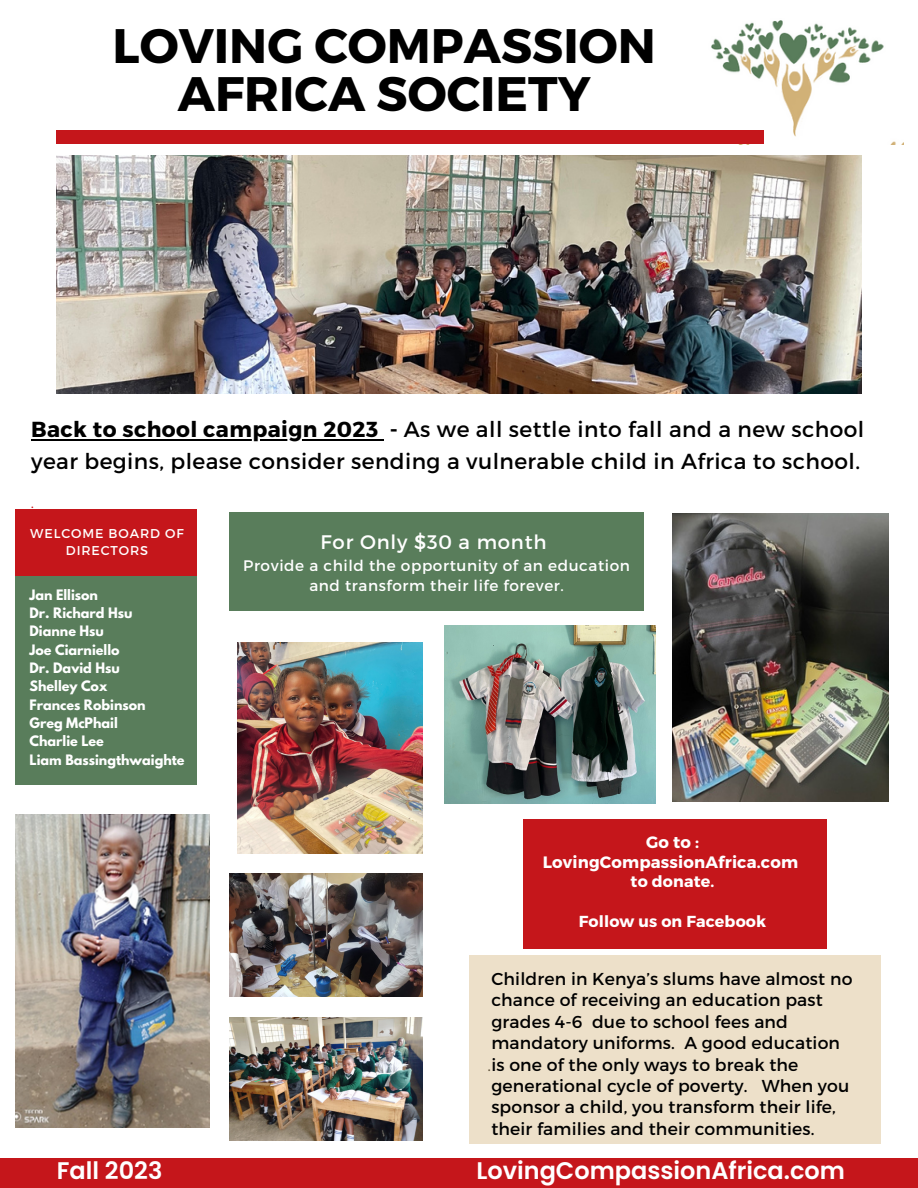
<style>
.page{position:relative;width:918px;height:1188px;background:#fff}
.page>*{position:absolute;margin:0;border:0;box-sizing:border-box;transform-origin:0 0}
.t1{font:700 48.45px/48.3px "Montserrat";color:#000;text-align:center}
.t2{font:600 24px "Poppins";color:#fff}
.t3{font:21.75px/32px "Montserrat";letter-spacing:.02em;color:#000}
.t4{font:19.65px "Montserrat";letter-spacing:.04em;color:#fff}
.t5{font:17.25px/21.5px "Montserrat";letter-spacing:.01em;color:#000}
.t6{font:700 16.5px/20.2px "Montserrat";letter-spacing:.01em;color:#fff;text-align:center}
.t7{font:700 15.9px "Montserrat";letter-spacing:.01em;color:#fff}
.t8{font:15.3px/20.4px "Montserrat";letter-spacing:.04em;color:#fff;text-align:center}
.t9{font:13.65px "Montserrat";color:#141414}
.t10{font:700 12.75px "League Spartan";color:#fff}
.t11{font:12.75px/17.5px "Montserrat";letter-spacing:.07em;color:#fff;text-align:center}
.t12{font:12px "Montserrat";color:#c5161b}
.s1{font-weight:700}
</style>
<div class="page">
<img style="left:57px;top:156px;width:804px;height:237px">
<img style="left:237px;top:643px;width:186px;height:210px">
<img style="left:16px;top:814px;width:193px;height:313px">
<div style="left:16px;top:509px;width:181px;height:276px;background:#597d5b"></div>
<div style="left:16px;top:509px;width:181px;height:66px;background:#c5161b"></div>
<div style="left:229px;top:513px;width:415px;height:98px;background:#597d5b"></div>
<img style="left:229px;top:1018px;width:194px;height:122px">
<div style="left:0;top:1158px;width:918px;height:30px;background:#c5161b"></div>
<img style="left:701px;top:20px;width:202px;height:124px">
<div style="left:57px;top:130px;width:707px;height:13px;background:#c5161b"></div>
<img style="left:444px;top:625px;width:212px;height:179px">
<img style="left:673px;top:514px;width:216px;height:288px">
<hr style="left:31px;top:439px;width:348px;height:2px;background:#000">
<img style="left:229px;top:874px;width:194px;height:123px">
<div style="left:469px;top:955px;width:411px;height:188px;background:#ede0c9"></div>
<div style="left:523px;top:819px;width:303px;height:129px;background:#c5161b"></div>
<p class="t1" style="left:113px;top:19px;width:545px">LOVING COMPASSION<br>AFRICA SOCIETY</p>
<p class="t3" style="left:31px;top:412px;width:835px"><span class="s1">Back to school campaign 2023 -</span> As we all settle into fall and a new school year begins, please consider sending a vulnerable child in Africa to school.</p>
<p class="t12" style="left:31px;top:496px;width:4px">.</p>
<p class="t11" style="left:30px;top:524px;width:155px">WELCOME BOARD OF<br>DIRECTORS</p>
<p class="t4" style="left:321px;top:529px;width:227px">For Only $30 a month</p>
<p class="t8" style="left:243px;top:555px;width:388px">Provide a child the opportunity of an education and transform their life forever.</p>
<p class="t10" style="left:30px;top:588px;width:70px">Jan Ellison</p>
<p class="t10" style="left:30px;top:607px;width:104px">Dr. Richard Hsu</p>
<p class="t10" style="left:30px;top:625px;width:76px">Dianne Hsu</p>
<p class="t10" style="left:30px;top:643px;width:92px">Joe Ciarniello</p>
<p class="t10" style="left:30px;top:662px;width:92px">Dr. David Hsu</p>
<p class="t10" style="left:30px;top:680px;width:79px">Shelley Cox</p>
<p class="t10" style="left:30px;top:698px;width:118px">Frances Robinson</p>
<p class="t10" style="left:30px;top:717px;width:90px">Greg McPhail</p>
<p class="t10" style="left:30px;top:735px;width:76px">Charlie Lee</p>
<p class="t10" style="left:30px;top:753px;width:157px">Liam Bassingthwaighte</p>
<p class="t6" style="left:543px;top:831px;width:257px">Go to :<br>LovingCompassionAfrica.com</p>
<p class="t7" style="left:631px;top:871px;width:85px">to donate.</p>
<p class="t7" style="left:579px;top:911px;width:189px">Follow us on Facebook</p>
<p class="t5" style="left:491px;top:967px;width:363px">Children in Kenya’s slums have almost no chance of receiving an education past grades 4-6 due to school fees and mandatory uniforms. A good education is one of the only ways to break the generational cycle of poverty. When you sponsor a child, you transform their life, their families and their communities.</p>
<p class="t9" style="left:488px;top:1057px;width:4px">.</p>
<p class="t2" style="left:57px;top:1154px;width:107px">Fall 2023</p>
<p class="t2" style="left:476px;top:1154px;width:370px">LovingCompassionAfrica.com</p>
</div>
